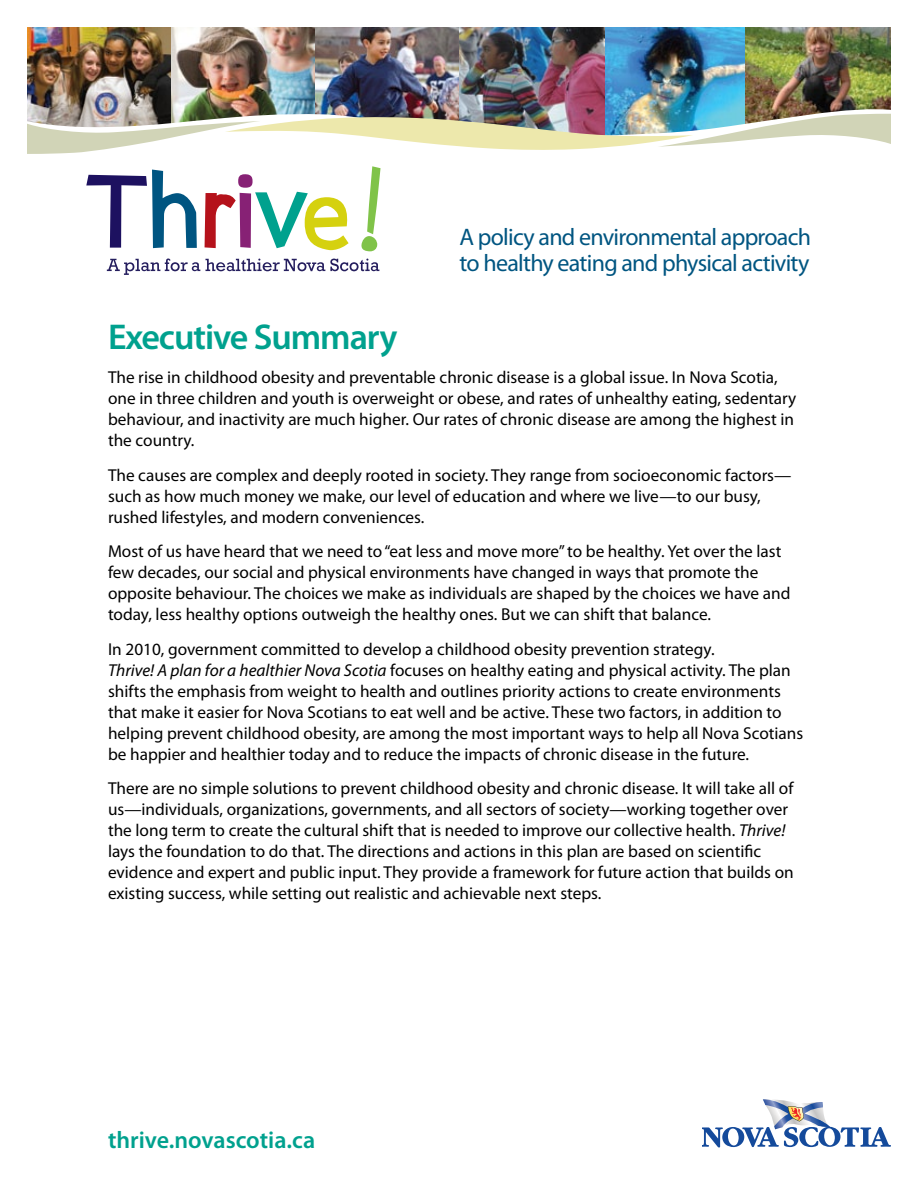
<style>
.page{position:relative;width:918px;height:1188px;background:#fff}
.page>*{position:absolute;margin:0;border:0;box-sizing:border-box;transform-origin:0 0}
.t1{font:600 36px "Myriad Pro";letter-spacing:-.03em;color:#00a18e}
.t2{font:24px/25.5px "Myriad Pro";letter-spacing:-.03em;color:#005581}
.t3{font:600 24px "Myriad Pro";color:#00a18e}
.t4{font:17.25px/21px "Myriad Pro";color:#000}
.s1{font-style:italic}
</style>
<div class="page">
<img style="left:27px;top:27px;width:144px;height:81px">
<img style="left:605px;top:27px;width:141px;height:81px">
<img style="left:459px;top:27px;width:146px;height:81px">
<img style="left:171px;top:27px;width:288px;height:81px">
<img style="left:746px;top:27px;width:145px;height:81px">
<img style="left:27px;top:108px;width:864px;height:46px">
<svg style="left:86px;top:170px;width:111px;height:78px"></svg>
<svg style="left:205px;top:174px;width:144px;height:76px"></svg>
<svg style="left:361px;top:166px;width:20px;height:85px"></svg>
<svg style="left:107px;top:259px;width:272px;height:16px"></svg>
<svg style="left:702px;top:1099px;width:189px;height:49px"></svg>
<h2 class="t2" style="left:460px;top:224px;width:353px">A policy and environmental approach to healthy eating and physical activity</h2>
<h1 class="t1" style="left:108px;top:314px;width:291px">Executive Summary</h1>
<p class="t4" style="left:108px;top:367px;width:690px">The rise in childhood obesity and preventable chronic disease is a global issue. In Nova Scotia, one in three children and youth is overweight or obese, and rates of unhealthy eating, sedentary behaviour, and inactivity are much higher. Our rates of chronic disease are among the highest in the country.</p>
<p class="t4" style="left:108px;top:464px;width:685px">The causes are complex and deeply rooted in society. They range from socioeconomic factors— such as how much money we make, our level of education and where we live—to our busy, rushed lifestyles, and modern conveniences.</p>
<p class="t4" style="left:108px;top:541px;width:684px">Most of us have heard that we need to “eat less and move more” to be healthy. Yet over the last few decades, our social and physical environments have changed in ways that promote the opposite behaviour. The choices we make as individuals are shaped by the choices we have and today, less healthy options outweigh the healthy ones. But we can shift that balance.</p>
<p class="t4" style="left:108px;top:638px;width:697px">In 2010, government committed to develop a childhood obesity prevention strategy.<br><span class="s1">Thrive! A plan for a healthier Nova Scotia</span> focuses on healthy eating and physical activity. The plan shifts the emphasis from weight to health and outlines priority actions to create environments that make it easier for Nova Scotians to eat well and be active. These two factors, in addition to helping prevent childhood obesity, are among the most important ways to help all Nova Scotians be happier and healthier today and to reduce the impacts of chronic disease in the future.</p>
<p class="t4" style="left:108px;top:778px;width:687px">There are no simple solutions to prevent childhood obesity and chronic disease. It will take all of us—individuals, organizations, governments, and all sectors of society—working together over the long term to create the cultural shift that is needed to improve our collective health. <span class="s1">Thrive! </span>lays the foundation to do that. The directions and actions in this plan are based on scientific evidence and expert and public input. They provide a framework for future action that builds on existing success, while setting out realistic and achievable next steps.</p>
<h2 class="t3" style="left:108px;top:1124px;width:209px">thrive.novascotia.ca</h2>
</div>
